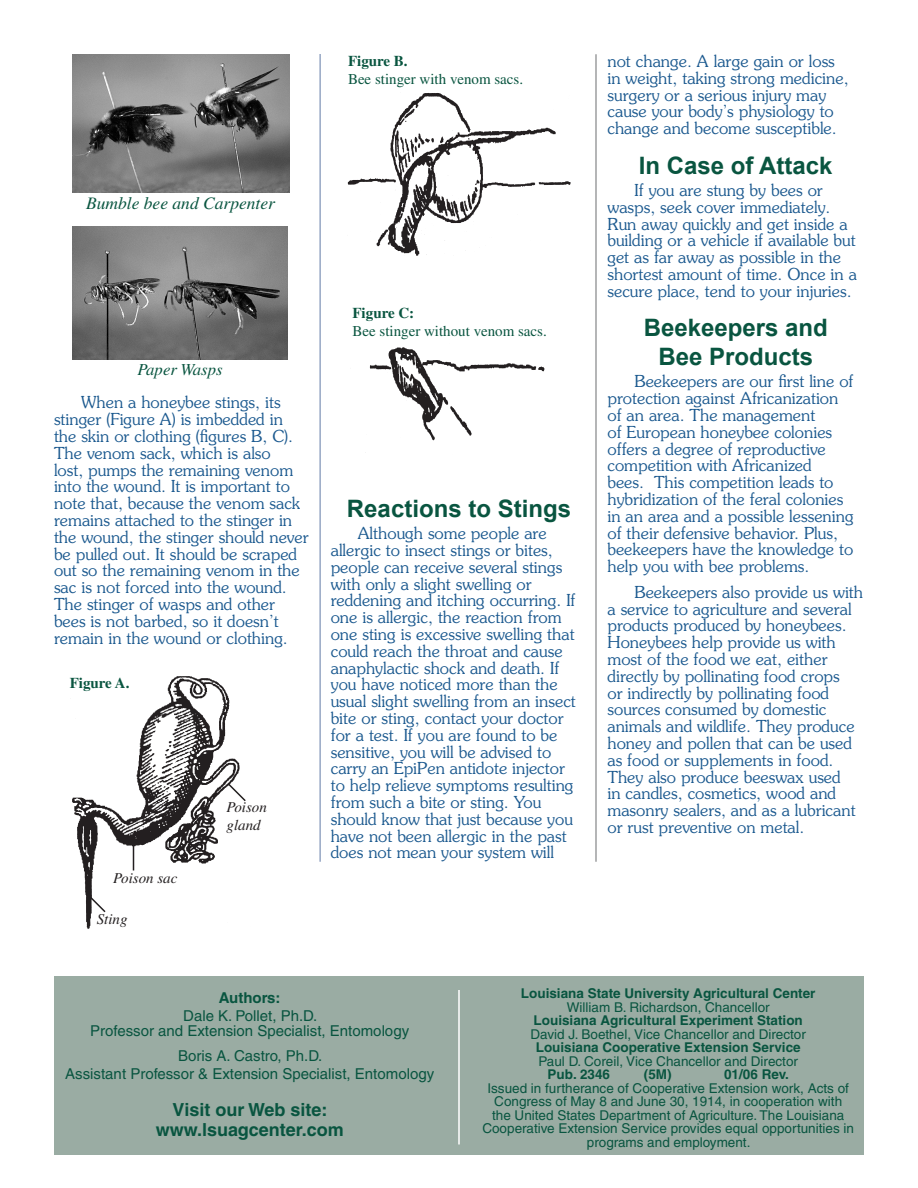
<style>
.page{position:relative;width:918px;height:1188px;background:#fff}
.page>*{position:absolute;margin:0;border:0;box-sizing:border-box;transform-origin:0 0}
.Subhead_1{font:700 24px/28.8px "Arial";color:#095540;text-align:center}
.Indicia{font:700 18px "Helvetica";color:#095540}
.t1{font:italic 17.55px "Times";color:#095540}
.t2{font:italic 16.8px "Times";color:#095540}
.Body_text{font:300 16.5px/16.8px "Souvenir";color:#1b598f}
.Indicia-2{font:15px "Helvetica";color:#095540}
.t3{font:15px "Times";color:#095540}
.t4{font:italic 15px/18px "Times";color:#231f20}
.t5{font:700 15px "Times";color:#095540}
.Indicia-3{font:700 15px "Helvetica";color:#095540}
.Indicia-4{font:13.5px/13.5px "Helvetica";color:#095540;text-align:center}
.Indicia-5{font:700 13.5px "Helvetica";color:#095540}
</style>
<div class="page">
<div style="left:54px;top:976px;width:810px;height:179px;background:#9aaca3"></div>
<hr style="left:320px;top:54px;width:1px;height:808px;background:#617aa6">
<img style="left:72px;top:226px;width:215px;height:134px">
<img style="left:73px;top:54px;width:216px;height:138px">
<hr style="left:458px;top:990px;width:2px;height:154px;background:#fff">
<img style="left:72px;top:676px;width:168px;height:253px">
<svg style="left:227px;top:782px;width:19px;height:21px"></svg>
<svg style="left:133px;top:845px;width:1px;height:25px"></svg>
<svg style="left:89px;top:895px;width:18px;height:19px"></svg>
<img style="left:347px;top:93px;width:224px;height:163px">
<img style="left:365px;top:347px;width:180px;height:106px">
<hr style="left:596px;top:54px;width:1px;height:808px;background:#6c6d70">
<p class="t5" style="left:348px;top:52px;width:61px">Figure B.</p>
<p class="t3" style="left:348px;top:70px;width:177px">Bee stinger with venom sacs.</p>
<p class="t1" style="left:86px;top:193px;width:190px">Bumble bee and Carpenter</p>
<p class="t2" style="left:137px;top:360px;width:87px">Paper Wasps</p>
<p class="Body_text" style="left:54px;top:394px;width:256px;text-indent:27px">When a honeybee stings, its stinger (Figure A) is imbedded in the skin or clothing (figures B, C).<br>The venom sack, which is also<br>lost, pumps the remaining venom into the wound. It is important to note that, because the venom sack remains attached to the stinger in the wound, the stinger should never be pulled out. It should be scraped out so the remaining venom in the sac is not forced into the wound.<br>The stinger of wasps and other bees is not barbed, so it doesn’t remain in the wound or clothing.</p>
<p class="t5" style="left:70px;top:674px;width:61px">Figure A.</p>
<p class="t4" style="left:113px;top:869px;width:66px">Poison sac</p>
<p class="t4" style="left:97px;top:910px;width:32px">Sting</p>
<p class="t4" style="left:226px;top:798px;width:42px">Poison gland</p>
<p class="t5" style="left:352px;top:304px;width:63px">Figure C:</p>
<p class="t3" style="left:352px;top:322px;width:196px">Bee stinger without venom sacs.</p>
<p class="Subhead_1" style="left:347px;top:495px;width:226px">Reactions to Stings</p>
<p class="Body_text" style="left:331px;top:525px;width:247px;text-indent:27px">Although some people are allergic to insect stings or bites, people can receive several stings with only a slight swelling or reddening and itching occurring. If one is allergic, the reaction from one sting is excessive swelling that could reach the throat and cause anaphylactic shock and death. If you have noticed more than the usual slight swelling from an insect bite or sting, contact your doctor for a test. If you are found to be sensitive, you will be advised to carry an EpiPen antidote injector to help relieve symptoms resulting from such a bite or sting. You should know that just because you have not been allergic in the past does not mean your system will</p>
<p class="Body_text" style="left:608px;top:53px;width:243px">not change. A large gain or loss in weight, taking strong medicine, surgery or a serious injury may cause your body’s physiology to change and become susceptible.</p>
<p class="Subhead_1" style="left:639px;top:152px;width:195px">In Case of Attack</p>
<p class="Body_text" style="left:608px;top:182px;width:251px;text-indent:27px">If you are stung by bees or wasps, seek cover immediately.<br>Run away quickly and get inside a building or a vehicle if available but get as far away as possible in the shortest amount of time. Once in a secure place, tend to your injuries.</p>
<p class="Subhead_1" style="left:644px;top:314px;width:186px">Beekeepers and<br>Bee Products</p>
<p class="Body_text" style="left:608px;top:373px;width:248px;text-indent:27px">Beekeepers are our first line of protection against Africanization of an area. The management<br>of European honeybee colonies offers a degree of reproductive competition with Africanized<br>bees. This competition leads to hybridization of the feral colonies in an area and a possible lessening of their defensive behavior. Plus, beekeepers have the knowledge to help you with bee problems.</p>
<p class="Body_text" style="left:608px;top:583px;width:257px;text-indent:27px">Beekeepers also provide us with a service to agriculture and several products produced by honeybees.<br>Honeybees help provide us with most of the food we eat, either directly by pollinating food crops<br>or indirectly by pollinating food sources consumed by domestic animals and wildlife. They produce honey and pollen that can be used as food or supplements in food.<br>They also produce beeswax used<br>in candles, cosmetics, wood and masonry sealers, and as a lubricant or rust preventive on metal.</p>
<p class="Indicia-3" style="left:219px;top:989px;width:63px">Authors:</p>
<p class="Indicia-2" style="left:183px;top:1008px;width:136px">Dale K. Pollet, Ph.D.</p>
<p class="Indicia-2" style="left:90px;top:1023px;width:320px">Professor and Extension Specialist, Entomology</p>
<p class="Indicia-2" style="left:178px;top:1047px;width:146px">Boris A. Castro, Ph.D.</p>
<p class="Indicia-2" style="left:65px;top:1065px;width:370px">Assistant Professor &amp; Extension Specialist, Entomology</p>
<p class="Indicia" style="left:173px;top:1099px;width:156px">Visit our Web site:</p>
<p class="Indicia" style="left:156px;top:1119px;width:190px">www.lsuagcenter.com</p>
<p class="Indicia-5" style="left:521px;top:985px;width:296px">Louisiana State University Agricultural Center</p>
<p class="Indicia-4" style="left:567px;top:1000px;width:204px">William B. Richardson, Chancellor</p>
<p class="Indicia-5" style="left:534px;top:1012px;width:271px">Louisiana Agricultural Experiment Station</p>
<p class="Indicia-4" style="left:531px;top:1027px;width:277px">David J. Boethel, Vice Chancellor and Director</p>
<p class="Indicia-5" style="left:536px;top:1039px;width:266px">Louisiana Cooperative Extension Service</p>
<p class="Indicia-4" style="left:538px;top:1054px;width:261px">Paul D. Coreil, Vice Chancellor and Director</p>
<p class="Indicia-5" style="left:548px;top:1066px;width:64px">Pub. 2346</p>
<p class="Indicia-5" style="left:644px;top:1066px;width:29px">(5M)</p>
<p class="Indicia-5" style="left:724px;top:1066px;width:66px">01/06 Rev.</p>
<p class="Indicia-4" style="left:482px;top:1081px;width:373px">Issued in furtherance of Cooperative Extension work, Acts of Congress of May 8 and June 30, 1914, in cooperation with<br>the United States Department of Agriculture. The Louisiana Cooperative Extension Service provides equal opportunities in programs and employment.</p>
</div>
